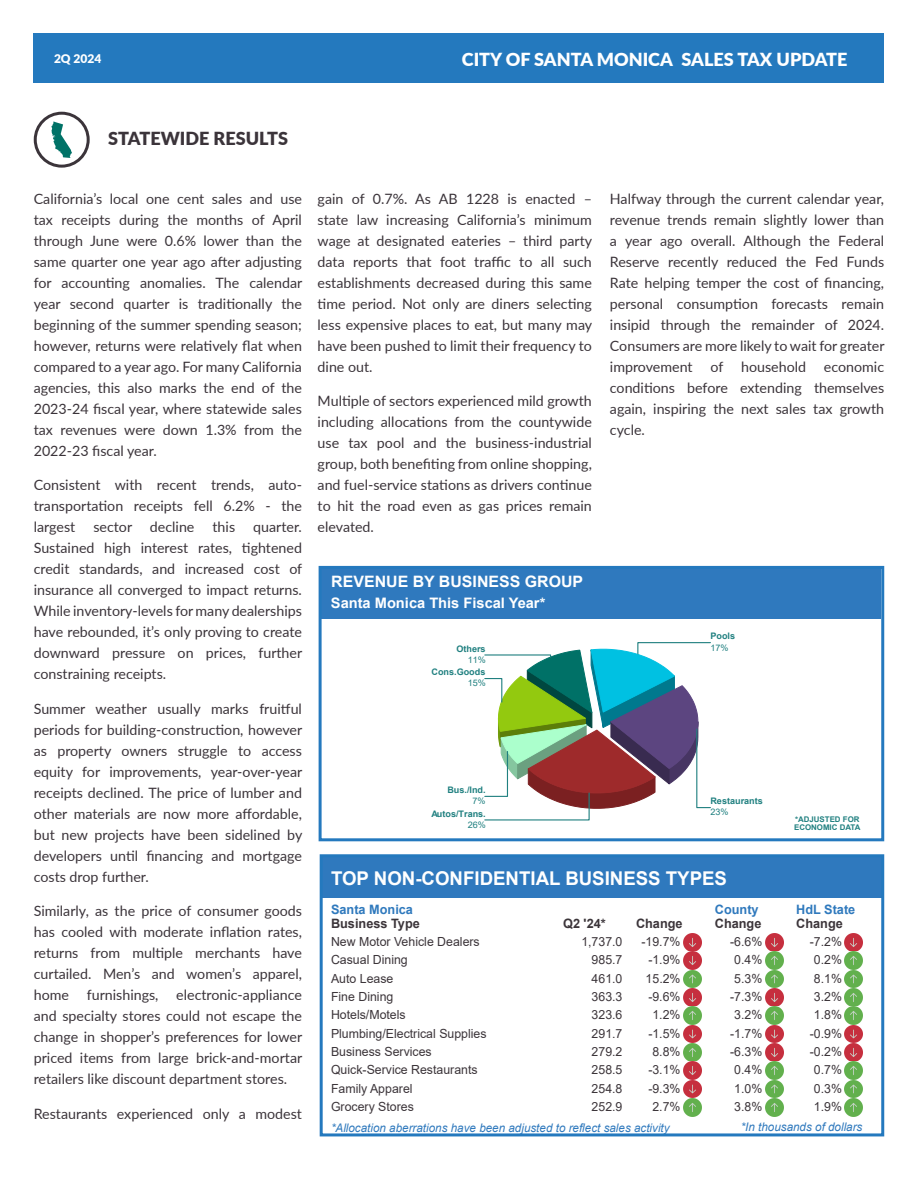
<style>
.page{position:relative;width:918px;height:1188px;background:#fff}
.page>*{position:absolute;margin:0;border:0;box-sizing:border-box;transform-origin:0 0}
.t1{font:700 18.9px "Arial";color:#fff}
.t2{font:900 18px "Lato";color:#fff}
.Story_Heading{font:900 18px "Lato";color:#3b343a}
.t3{font:700 15.75px "Arial";color:#fff}
.t4{font:700 14.4px "Arial";color:#fff}
.t5{font:14.25px/21px "Lato";color:#3b343a;text-align:justify}
.t6{font:700 12.9px/13.8px "Arial";color:#3c353a}
.t7{font:700 12.9px "Arial";color:#2f79bd}
.t8{font:12.6px "Arial";color:#3c353a}
.t9{font:900 12px "Lato";color:#fff}
.t10{font:italic 11.85px "Arial";color:#2f79bd}
.t11{font:700 9px "Arial";color:#208080}
.t12{font:9px "Arial";color:#208080}
.t13{font:700 7.8px/7.8px "Arial";color:#208080}
.s1{color:#2f79bd}
</style>
<div class="page">
<div style="left:321px;top:855px;width:562px;height:42px;background:#2f79be"></div>
<img style="left:683px;top:933px;width:18px;height:183px">
<img style="left:765px;top:933px;width:19px;height:183px">
<img style="left:844px;top:933px;width:18px;height:183px">
<div style="left:322px;top:568px;width:559px;height:51px;background:#2f79be"></div>
<svg style="left:484px;top:642px;width:227px;height:179px"></svg>
<div style="left:34px;top:34px;width:850px;height:49px;background:#2479be"></div>
<div style="left:320px;top:854px;width:564px;height:282px;border:3px solid #2479be"></div>
<div style="left:319px;top:566px;width:565px;height:275px;border:3px solid #2479be"></div>
<div style="left:34px;top:112px;width:56px;height:56px;border:3px solid #3b343a;border-radius:50%"></div>
<svg style="left:51px;top:121px;width:21px;height:37px"></svg>
<p class="t9" style="left:54px;top:50px;width:49px">2Q 2024</p>
<p class="t2" style="left:462px;top:46px;width:212px">CITY OF SANTA MONICA</p>
<p class="t2" style="left:682px;top:46px;width:167px">SALES TAX UPDATE</p>
<p class="Story_Heading" style="left:108px;top:125px;width:181px">STATEWIDE RESULTS</p>
<p class="t5" style="left:34px;top:187px;width:270px">California’s local one cent sales and use tax receipts during the months of April through June were 0.6% lower than the same quarter one year ago after adjusting for accounting anomalies. The calendar year second quarter is traditionally the beginning of the summer spending season; however, returns were relatively flat when compared to a year ago. For many California agencies, this also marks the end of the 2023-24 fiscal year, where statewide sales tax revenues were down 1.3% from the 2022-23 fiscal year.</p>
<p class="t5" style="left:34px;top:474px;width:270px">Consistent with recent trends, auto&shy;transportation receipts fell 6.2% - the largest</p>
<p class="t5" style="left:93px;top:516px;width:103px">sector decline</p>
<p class="t5" style="left:213px;top:516px;width:24px">this</p>
<p class="t5" style="left:34px;top:516px;width:270px;text-indent:219px">quarter.<br>Sustained high interest rates, tightened credit standards, and increased cost of insurance all converged to impact returns.<br>While inventory-levels for many dealerships have rebounded, it’s only proving to create downward pressure on prices, further constraining receipts.</p>
<p class="t5" style="left:34px;top:697px;width:270px">Summer weather usually marks fruitful periods for building-construction, however as property owners struggle to access equity for improvements, year-over-year receipts declined. The price of lumber and other materials are now more affordable, but new projects have been sidelined by developers until financing and mortgage costs drop further.</p>
<p class="t5" style="left:34px;top:900px;width:270px">Similarly, as the price of consumer goods has cooled with moderate inflation rates, returns from multiple merchants have curtailed. Men’s and women’s apparel, home furnishings, electronic-appliance and specialty stores could not escape the change in shopper’s preferences for lower priced items from large brick-and-mortar retailers like discount department stores.</p>
<p class="t5" style="left:34px;top:1102px;width:270px">Restaurants experienced only a modest</p>
<p class="t5" style="left:318px;top:187px;width:276px">gain of 0.7%. As AB 1228 is enacted – state law increasing California’s minimum wage at designated eateries – third party data reports that foot traffic to all such establishments decreased during this same time period. Not only are diners selecting less expensive places to eat, but many may have been pushed to limit their frequency to dine out.</p>
<p class="t5" style="left:318px;top:390px;width:276px">Multiple of sectors experienced mild growth including allocations from the countywide use tax pool and the business-industrial group, both benefiting from online shopping, and fuel-service stations as drivers continue to hit the road even as gas prices remain elevated.</p>
<p class="t3" style="left:331px;top:570px;width:253px">REVENUE BY BUSINESS GROUP</p>
<p class="t4" style="left:331px;top:593px;width:216px">Santa Monica This Fiscal Year*</p>
<p class="t11" style="left:456px;top:642px;width:31px">Others</p>
<p class="t12" style="left:468px;top:653px;width:20px">11%</p>
<p class="t11" style="left:432px;top:666px;width:55px">Cons.Goods</p>
<p class="t12" style="left:468px;top:677px;width:20px">15%</p>
<p class="t5" style="left:610px;top:187px;width:276px">Halfway through the current calendar year, revenue trends remain slightly lower than a year ago overall. Although the Federal Reserve recently reduced the Fed Funds Rate helping temper the cost of financing, personal consumption forecasts remain insipid through the remainder of 2024.<br>Consumers are more likely to wait for greater improvement</p>
<p class="t5" style="left:711px;top:355px;width:97px">of household</p>
<p class="t5" style="left:610px;top:355px;width:276px;text-indent:214px">economic conditions before extending themselves again, inspiring the next sales tax growth cycle.</p>
<p class="t11" style="left:710px;top:630px;width:26px">Pools</p>
<p class="t12" style="left:710px;top:641px;width:20px">17%</p>
<p class="t11" style="left:447px;top:784px;width:40px">Bus./Ind.</p>
<p class="t12" style="left:472px;top:795px;width:15px">7%</p>
<p class="t11" style="left:710px;top:795px;width:54px">Restaurants</p>
<p class="t11" style="left:432px;top:807px;width:56px">Autos/Trans.</p>
<p class="t12" style="left:468px;top:818px;width:20px">26%</p>
<p class="t12" style="left:710px;top:806px;width:20px">23%</p>
<p class="t13" style="left:794px;top:816px;width:68px">*ADJUSTED FOR<br>ECONOMIC DATA</p>
<p class="t1" style="left:331px;top:865px;width:398px">TOP NON-CONFIDENTIAL BUSINESS TYPES</p>
<p class="t6" style="left:563px;top:917px;width:44px">Q2 '24*</p>
<p class="t6" style="left:331px;top:903px;width:90px"><span class="s1">Santa Monica<br></span>Business Type</p>
<p class="t7" style="left:715px;top:901px;width:45px">County</p>
<p class="t7" style="left:796px;top:901px;width:61px">HdL State</p>
<p class="t6" style="left:636px;top:917px;width:48px">Change</p>
<p class="t6" style="left:715px;top:917px;width:48px">Change</p>
<p class="t6" style="left:796px;top:917px;width:48px">Change</p>
<p class="t8" style="left:331px;top:933px;width:150px">New Motor Vehicle Dealers</p>
<p class="t8" style="left:581px;top:933px;width:43px">1,737.0</p>
<p class="t8" style="left:642px;top:933px;width:41px">-19.7%</p>
<p class="t8" style="left:730px;top:933px;width:34px">-6.6%</p>
<p class="t8" style="left:810px;top:933px;width:34px">-7.2%</p>
<p class="t8" style="left:331px;top:951px;width:78px">Casual Dining</p>
<p class="t8" style="left:592px;top:951px;width:32px">985.7</p>
<p class="t8" style="left:648px;top:951px;width:34px">-1.9%</p>
<p class="t8" style="left:734px;top:951px;width:30px">0.4%</p>
<p class="t8" style="left:814px;top:951px;width:30px">0.2%</p>
<p class="t8" style="left:331px;top:969px;width:64px">Auto Lease</p>
<p class="t8" style="left:592px;top:969px;width:32px">461.0</p>
<p class="t8" style="left:646px;top:969px;width:36px">15.2%</p>
<p class="t8" style="left:734px;top:969px;width:30px">5.3%</p>
<p class="t8" style="left:814px;top:969px;width:30px">8.1%</p>
<p class="t8" style="left:331px;top:988px;width:64px">Fine Dining</p>
<p class="t8" style="left:592px;top:988px;width:32px">363.3</p>
<p class="t8" style="left:648px;top:988px;width:34px">-9.6%</p>
<p class="t8" style="left:730px;top:988px;width:34px">-7.3%</p>
<p class="t8" style="left:814px;top:988px;width:30px">3.2%</p>
<p class="t8" style="left:331px;top:1006px;width:76px">Hotels/Motels</p>
<p class="t8" style="left:592px;top:1006px;width:32px">323.6</p>
<p class="t8" style="left:652px;top:1006px;width:30px">1.2%</p>
<p class="t8" style="left:734px;top:1006px;width:30px">3.2%</p>
<p class="t8" style="left:814px;top:1006px;width:30px">1.8%</p>
<p class="t8" style="left:331px;top:1025px;width:157px">Plumbing/Electrical Supplies</p>
<p class="t8" style="left:592px;top:1025px;width:32px">291.7</p>
<p class="t8" style="left:648px;top:1025px;width:34px">-1.5%</p>
<p class="t8" style="left:730px;top:1025px;width:34px">-1.7%</p>
<p class="t8" style="left:810px;top:1025px;width:34px">-0.9%</p>
<p class="t8" style="left:331px;top:1043px;width:102px">Business Services</p>
<p class="t8" style="left:592px;top:1043px;width:32px">279.2</p>
<p class="t8" style="left:652px;top:1043px;width:30px">8.8%</p>
<p class="t8" style="left:730px;top:1043px;width:34px">-6.3%</p>
<p class="t8" style="left:810px;top:1043px;width:34px">-0.2%</p>
<p class="t8" style="left:331px;top:1061px;width:148px">Quick-Service Restaurants</p>
<p class="t8" style="left:592px;top:1061px;width:32px">258.5</p>
<p class="t8" style="left:648px;top:1061px;width:34px">-3.1%</p>
<p class="t8" style="left:734px;top:1061px;width:30px">0.4%</p>
<p class="t8" style="left:814px;top:1061px;width:30px">0.7%</p>
<p class="t8" style="left:331px;top:1080px;width:83px">Family Apparel</p>
<p class="t8" style="left:592px;top:1080px;width:32px">254.8</p>
<p class="t8" style="left:648px;top:1080px;width:34px">-9.3%</p>
<p class="t8" style="left:734px;top:1080px;width:30px">1.0%</p>
<p class="t8" style="left:814px;top:1080px;width:30px">0.3%</p>
<p class="t8" style="left:331px;top:1098px;width:84px">Grocery Stores</p>
<p class="t8" style="left:592px;top:1098px;width:32px">252.9</p>
<p class="t8" style="left:652px;top:1098px;width:30px">2.7%</p>
<p class="t8" style="left:734px;top:1098px;width:30px">3.8%</p>
<p class="t8" style="left:814px;top:1098px;width:30px">1.9%</p>
<p class="t10" style="left:331px;top:1120px;width:340px">*Allocation aberrations have been adjusted to reflect sales activity</p>
<p class="t10" style="left:741px;top:1119px;width:123px">*In thousands of dollars</p>
</div>
